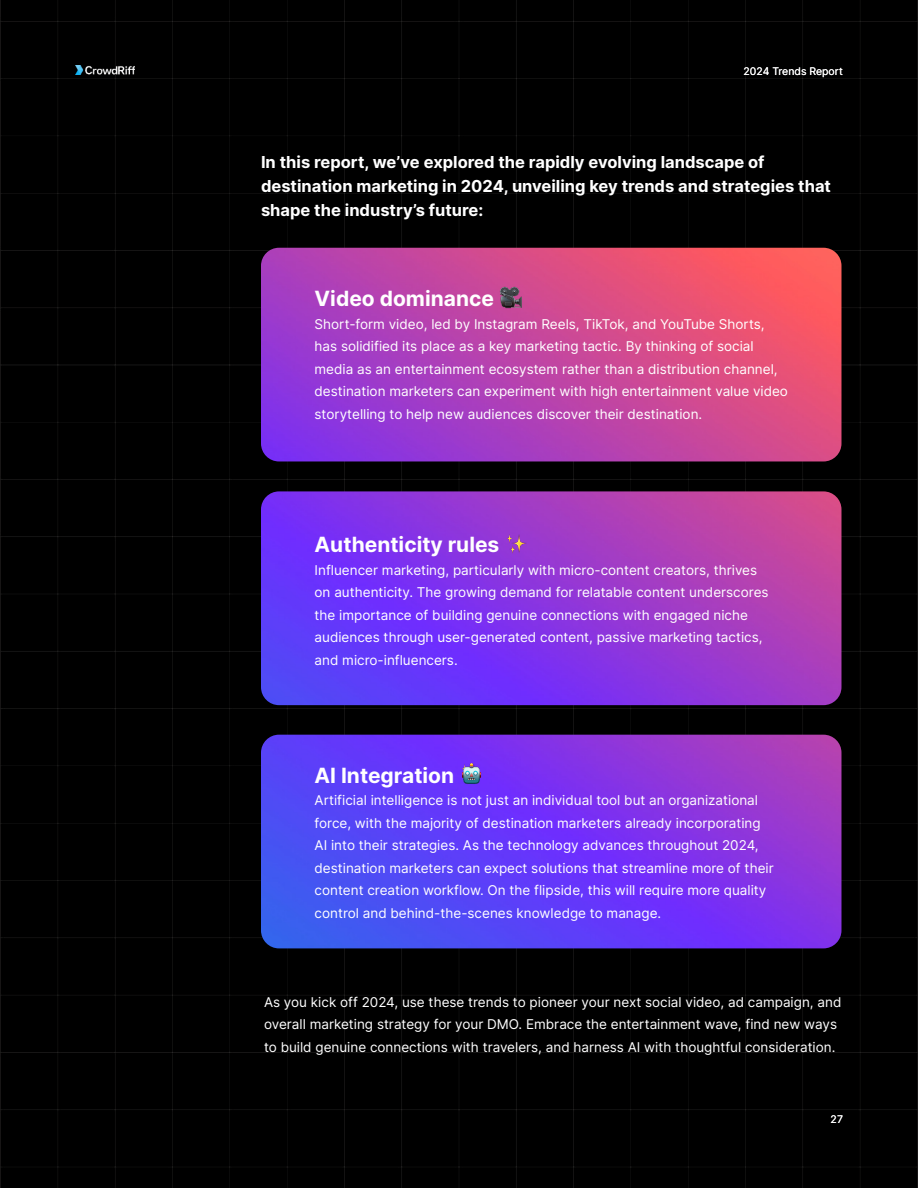
<style>
.page{position:relative;width:918px;height:1188px;background:#000}
.page>*{position:absolute;margin:0;border:0;box-sizing:border-box;transform-origin:0 0}
.t1{font:700 21px "Inter";color:#fff}
.t2{font:700 16.5px/24px "Inter";color:#fff}
.t3{font:13.5px/22.5px "Inter";color:#fff}
.t4{font:10.5px "Inter";color:#fff}
</style>
<div class="page">
<img style="left:75px;top:65px;width:60px;height:10px">
<img style="left:261px;top:248px;width:581px;height:213px">
<img style="left:261px;top:491px;width:581px;height:214px">
<img style="left:261px;top:735px;width:581px;height:213px">
<svg style="left:499px;top:285px;width:24px;height:24px"></svg>
<svg style="left:459px;top:762px;width:24px;height:24px"></svg>
<p class="t4" style="left:744px;top:63px;width:101px">2024 Trends Report</p>
<p class="t2" style="left:261px;top:149px;width:571px">In this report, we’ve explored the rapidly evolving landscape of destination marketing in 2024, unveiling key trends and strategies that shape the industry’s future:</p>
<h1 class="t1" style="left:315px;top:283px;width:181px">Video dominance</h1>
<p class="t3" style="left:315px;top:312px;width:475px">Short-form video, led by Instagram Reels, TikTok, and YouTube Shorts, has solidified its place as a key marketing tactic. By thinking of social media as an entertainment ecosystem rather than a distribution channel, destination marketers can experiment with high entertainment value video storytelling to help new audiences discover their destination.</p>
<h1 class="t1" style="left:315px;top:529px;width:186px">Authenticity rules</h1>
<p class="t3" style="left:315px;top:558px;width:456px">Influencer marketing, particularly with micro-content creators, thrives on authenticity. The growing demand for relatable content underscores the importance of building genuine connections with engaged niche audiences through user-generated content, passive marketing tactics, and micro-influencers.</p>
<h1 class="t1" style="left:315px;top:759px;width:141px">AI Integration</h1>
<p class="t3" style="left:315px;top:789px;width:461px">Artificial intelligence is not just an individual tool but an organizational force, with the majority of destination marketers already incorporating AI into their strategies. As the technology advances throughout 2024, destination marketers can expect solutions that streamline more of their content creation workflow. On the flipside, this will require more quality control and behind-the-scenes knowledge to manage.</p>
<p class="t3" style="left:264px;top:990px;width:579px">As you kick off 2024, use these trends to pioneer your next social video, ad campaign, and overall marketing strategy for your DMO. Embrace the entertainment wave, find new ways to build genuine connections with travelers, and harness AI with thoughtful consideration.</p>
<p class="t4" style="left:831px;top:1112px;width:14px">27</p>
</div>
